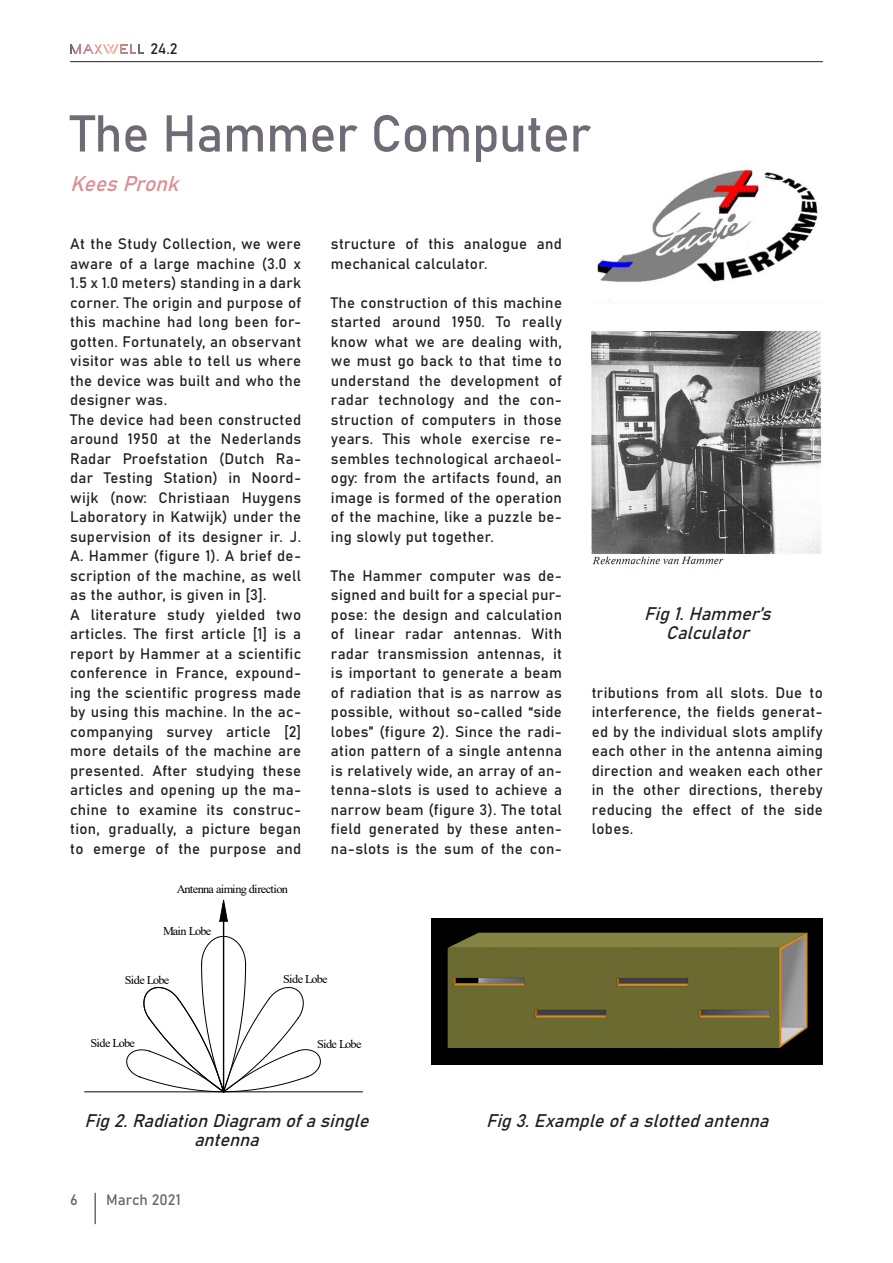
<style>
.page{position:relative;width:893px;height:1263px;background:#fff}
.page>*{position:absolute;margin:0;border:0;box-sizing:border-box;transform-origin:0 0}
.p-title{font:51px "Bahnschrift";letter-spacing:-.01em;color:#706a76}
.p-text-subcaption{font:italic 21px "Bahnschrift";color:#dd8c90}
.p-title-author{font:italic 18px "Bahnschrift";color:#231f20}
.p-text-subcaption-2{font:15px/19.5px "Bahnschrift";letter-spacing:.02em;color:#231f20;text-align:justify}
.p-footer-basis{font:15px "Bahnschrift";color:#6d665f}
.p-header-basis-R{font:15px "Bahnschrift";color:#231f20}
.p-footer-number-L{font:15px "Bahnschrift";color:#6d665f}
.t1{font:12px "Times New Roman";letter-spacing:-.055em;color:#000}
</style>
<div class="page">
<hr style="left:70px;top:61px;width:753px;height:1px;background:#231f20">
<svg style="left:70px;top:44px;width:74px;height:10px"></svg>
<hr style="left:95px;top:1193px;width:1px;height:31px;background:#231f20">
<img style="left:596px;top:169px;width:222px;height:132px">
<img style="left:592px;top:332px;width:230px;height:233px">
<hr style="left:85px;top:1091px;width:277px;height:1px;background:#000">
<svg style="left:126px;top:935px;width:195px;height:158px"></svg>
<hr style="left:223px;top:904px;width:1px;height:188px;background:#000">
<svg style="left:219px;top:900px;width:9px;height:22px"></svg>
<img style="left:432px;top:918px;width:391px;height:147px">
<p class="p-header-basis-R" style="left:151px;top:37px;width:29px">24.2</p>
<p class="p-title" style="left:70px;top:95px;width:523px">The Hammer Computer</p>
<p class="p-text-subcaption" style="left:70px;top:167px;width:117px">KeesPronk</p>
<p class="p-text-subcaption-2" style="left:70px;top:233px;width:233px">At the Study Collection, we were aware of a large machine (3.0 x 1.5 x 1.0 meters) standing in a dark corner. The origin and purpose of this machine had long been for&shy;gotten. Fortunately, an observant visitor was able to tell us where the device was built and who the designer was.</p>
<p class="p-text-subcaption-2" style="left:70px;top:408px;width:233px">The device had been constructed around 1950 at the Nederlands Radar Proefstation (Dutch Ra&shy;dar Testing Station) in Noord&shy;wijk (now: Christiaan Huygens Laboratory in Katwijk) under the supervision of its designer ir. J.<br>A. Hammer (figure 1). A brief de&shy;scription of the machine, as well as the author, is given in [3].</p>
<p class="p-text-subcaption-2" style="left:70px;top:603px;width:233px">A literature study yielded two articles. The first article [1] is a report by Hammer at a scientific conference in France, expound&shy;ing the scientific progress made by using this machine. In the ac&shy;companying survey article [2] more details of the machine are presented. After studying these articles and opening up the ma&shy;chine to examine its construc&shy;tion, gradually, a picture began to emerge of the purpose and</p>
<p class="t1" style="left:177px;top:880px;width:113px">Antenna aiming direction</p>
<p class="t1" style="left:163px;top:922px;width:50px">Main Lobe</p>
<p class="p-text-subcaption-2" style="left:331px;top:233px;width:233px">structure of this analogue and mechanical calculator.</p>
<p class="p-text-subcaption-2" style="left:331px;top:291px;width:233px">The construction of this machine started around 1950. To really know what we are dealing with, we must go back to that time to understand the development of radar technology and the con&shy;struction of computers in those years. This whole exercise re&shy;sembles technological archaeol&shy;ogy: from the artifacts found, an image is formed of the operation of the machine, like a puzzle be&shy;ing slowly put together.</p>
<p class="p-text-subcaption-2" style="left:331px;top:564px;width:233px">The Hammer computer was de&shy;signed and built for a special pur&shy;pose: the design and calculation of linear radar antennas. With radar transmission antennas, it is important to generate a beam of radiation that is as narrow as possible, without so-called “side lobes” (figure 2). Since the radi&shy;ation pattern of a single antenna is relatively wide, an array of an&shy;tenna-slots is used to achieve a narrow beam (figure 3). The total field generated by these anten&shy;na-slots is the sum of the con-</p>
<p class="t1" style="left:125px;top:971px;width:46px">Side Lobe</p>
<p class="t1" style="left:283px;top:970px;width:46px">Side Lobe</p>
<p class="t1" style="left:91px;top:1034px;width:46px">Side Lobe</p>
<p class="t1" style="left:317px;top:1035px;width:46px">Side Lobe</p>
<p class="p-title-author" style="left:644px;top:600px;width:134px">Fig1.Hammer’s</p>
<p class="p-title-author" style="left:666px;top:619px;width:91px">Calculator</p>
<p class="p-text-subcaption-2" style="left:592px;top:681px;width:233px">tributions from all slots. Due to interference, the fields generat&shy;ed by the individual slots amplify each other in the antenna aiming direction and weaken each other in the other directions, thereby reducing the effect of the side lobes.</p>
<p class="p-title-author" style="left:84px;top:1107px;width:292px">Fig2.RadiationDiagram ofasingle</p>
<p class="p-title-author" style="left:194px;top:1126px;width:73px">antenna</p>
<p class="p-footer-number-L" style="left:70px;top:1188px;width:9px">6</p>
<p class="p-footer-basis" style="left:106px;top:1188px;width:76px">March 2021</p>
<p class="p-title-author" style="left:486px;top:1107px;width:290px">Fig3.Exampleofaslottedantenna</p>
</div>
